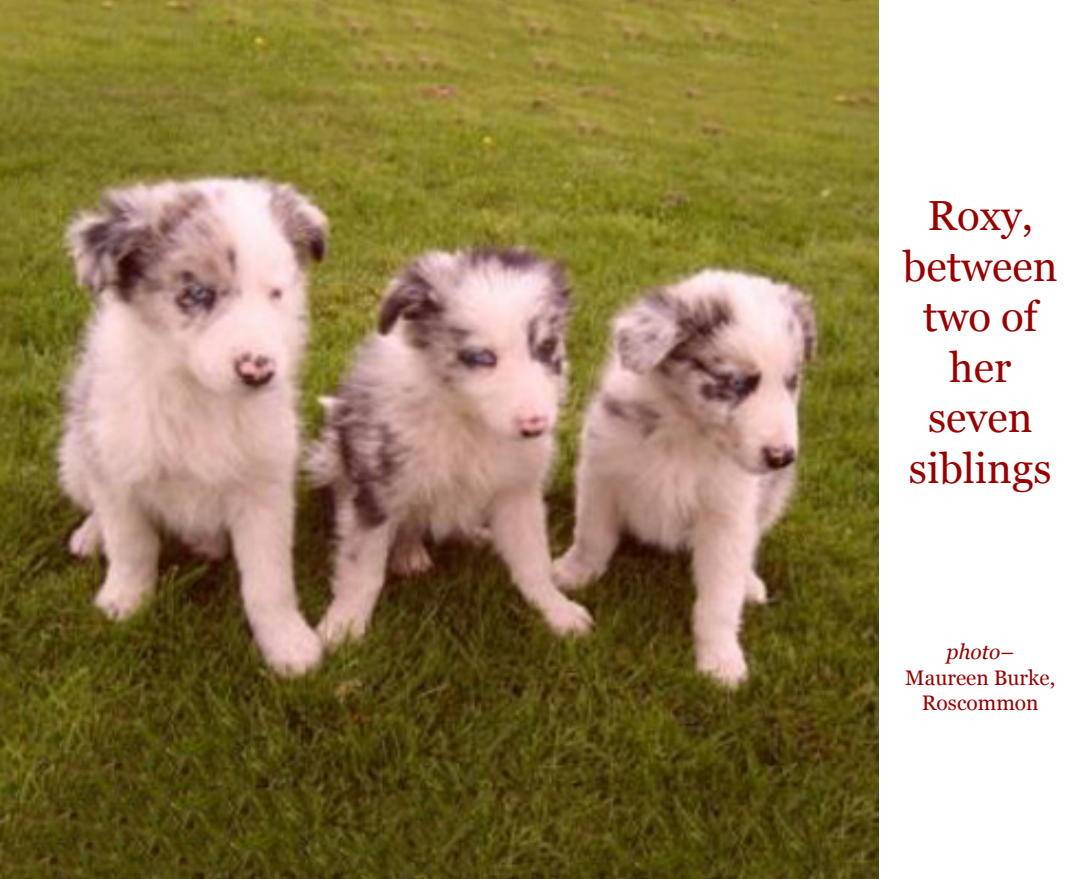
<style>
.page{position:relative;width:1092px;height:879px;background:#fff}
.page>*{position:absolute;margin:0;border:0;box-sizing:border-box;transform-origin:0 0}
.t1{font:42px/50.4px "Georgia";color:#900;text-align:center}
.t2{font:21px/25.2px "Georgia";color:#900;text-align:center}
.t3{font:italic 21px "Georgia";color:#900}
</style>
<div class="page">
<img style="left:0;top:0;width:878px;height:878px">
<p class="t1" style="left:902px;top:191px;width:156px">Roxy, between two of her seven siblings</p>
<p class="t3" style="left:946px;top:638px;width:69px">photo–</p>
<p class="t2" style="left:905px;top:664px;width:151px">Maureen Burke,<br>Roscommon</p>
</div>
